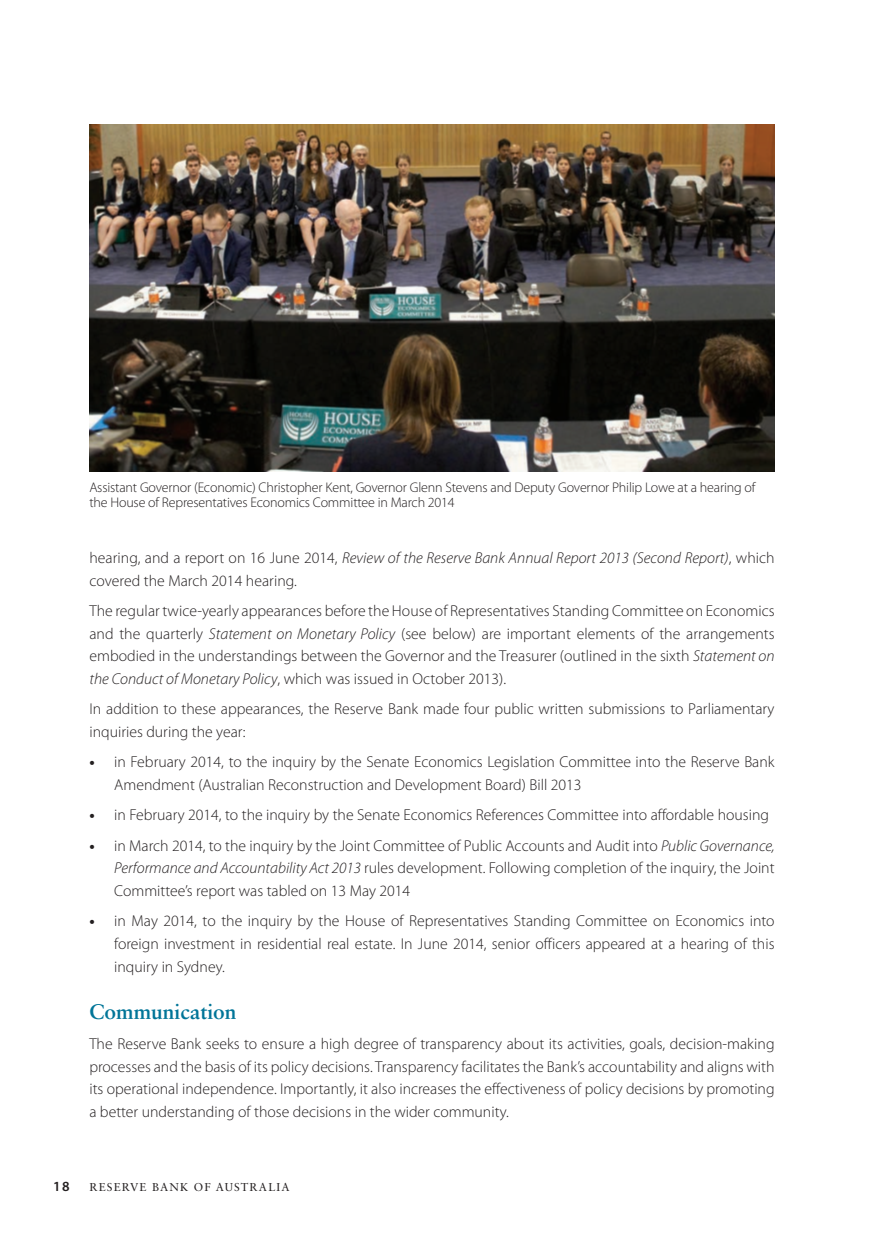
<style>
.page{position:relative;width:874px;height:1241px;background:#fff}
.page>*{position:absolute;margin:0;border:0;box-sizing:border-box;transform-origin:0 0}
.t1{font:700 21px "Sabon LT Std";color:#007598}
.t2{font:300 15.75px/22.8px "Myriad Pro";color:#231f20;text-align:justify}
.t3{font:300 14px/14.9px "Myriad Pro";letter-spacing:-.01em;color:#231f20}
.t4{font:600 14px "Myriad Pro";color:#231f20}
.t5{font:11.38px "Sabon LT Std";letter-spacing:.1em;color:#231f20}
.s1{font-style:italic}
.s2{font-weight:700}
</style>
<div class="page">
<img style="left:89px;top:124px;width:685px;height:347px">
<p class="t3" style="left:89px;top:479px;width:667px">Assistant Governor (Economic) Christopher Kent, Governor Glenn Stevens and Deputy Governor Philip Lowe at a hearing of the House of Representatives Economics Committee in March 2014</p>
<p class="t2" style="left:89px;top:546px;width:686px">hearing, and a report on 16 June 2014, <span class="s1">Review of the Reserve Bank Annual Report 2013 (Second Report)</span>, which covered the March 2014 hearing.</p>
<p class="t2" style="left:89px;top:599px;width:686px">The regular twice-yearly appearances before the House of Representatives Standing Committee on Economics and the quarterly <span class="s1">Statement on Monetary Policy</span> (see below) are important elements of the arrangements embodied in the understandings between the Governor and the Treasurer (outlined in the sixth <span class="s1">Statement on the Conduct of Monetary Policy</span>, which was issued in October 2013).</p>
<p class="t2" style="left:89px;top:697px;width:686px">In addition to these appearances, the Reserve Bank made four public written submissions to Parliamentary inquiries during the year:</p>
<p class="t2" style="left:114px;top:750px;width:661px;text-indent:-25px"><span class="s2">•</span> in February 2014, to the inquiry by the Senate Economics Legislation Committee into the Reserve Bank<br>Amendment (Australian Reconstruction and Development Board) Bill 2013</p>
<p class="t2" style="left:89px;top:803px;width:680px"><span class="s2">•</span> in February 2014, to the inquiry by the Senate Economics References Committee into affordable housing</p>
<p class="t2" style="left:114px;top:833px;width:661px;text-indent:-25px"><span class="s2">•</span> in March 2014, to the inquiry by the Joint Committee of Public Accounts and Audit into <span class="s1">Public Governance, Performance and Accountability Act 2013</span> rules development. Following completion of the inquiry, the Joint Committee’s report was tabled on 13 May 2014</p>
<p class="t2" style="left:114px;top:909px;width:661px;text-indent:-25px"><span class="s2">•</span> in May 2014, to the inquiry by the House of Representatives Standing Committee on Economics into foreign investment in residential real estate. In June 2014, senior officers appeared at a hearing of this inquiry in Sydney.</p>
<h1 class="t1" style="left:89px;top:998px;width:149px">Communication</h1>
<p class="t2" style="left:89px;top:1031px;width:686px">The Reserve Bank seeks to ensure a high degree of transparency about its activities, goals, decision-making processes and the basis of its policy decisions. Transparency facilitates the Bank’s accountability and aligns with its operational independence. Importantly, it also increases the effectiveness of policy decisions by promoting a better understanding of those decisions in the wider community.</p>
<p class="t4" style="left:53px;top:1177px;width:18px">18</p>
<p class="t5" style="left:89px;top:1180px;width:201px">RESERVE BANK OF AUSTRALIA</p>
</div>
